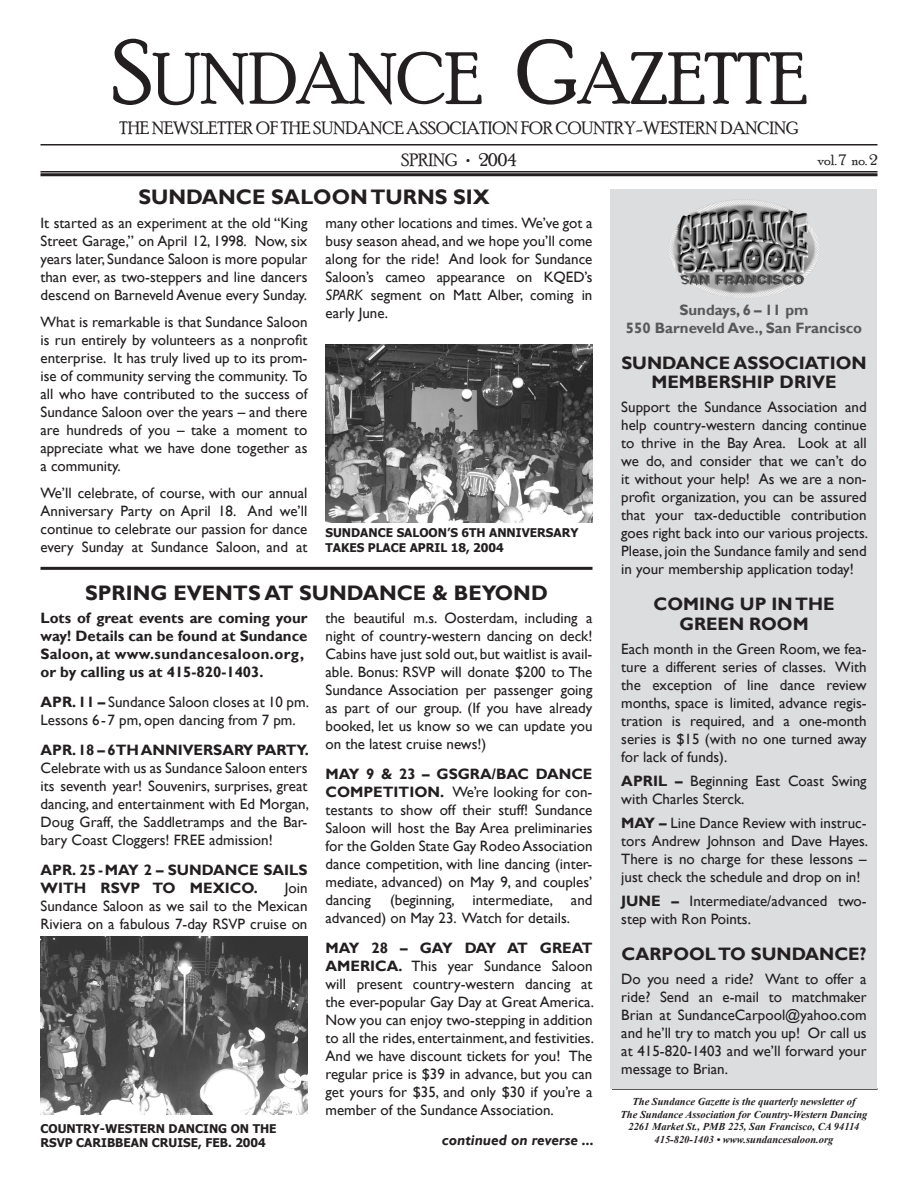
<style>
.page{position:relative;width:918px;height:1188px;background:#fff}
.page>*{position:absolute;margin:0;border:0;box-sizing:border-box;transform-origin:0 0}
.t1{font:72px "Poor Richard";color:#231f20}
.t2{font:700 21px "Gill Sans";color:#231f20}
.t3{font:700 18px/19.5px "Gill Sans";color:#231f20;text-align:center}
.t4{font:18px "Poor Richard";color:#231f20}
.t5{font:15px/18px "Gill Sans";color:#231f20;text-align:justify}
.t6{font:700 15px/18px "Gill Sans";color:#231f20;text-align:justify}
.t7{font:700 15px "Gill Sans";color:#57585a}
.t8{font:italic 700 15px "Gill Sans";color:#231f20}
.t9{font:15px "Poor Richard";color:#231f20}
.t10{font:700 12px/14.4px "Tahoma";color:#231f20}
.t11{font:italic 700 10.5px "Times New Roman";color:#231f20}
.s1{font-size:90px}
.s2{font-style:italic}
.s3{font-weight:700}
</style>
<div class="page">
<hr style="left:40px;top:171px;width:838px;height:1px;background:#231f20">
<hr style="left:40px;top:144px;width:838px;height:2px;background:#231f20">
<hr style="left:40px;top:173px;width:838px;height:3px;background:#231f20">
<hr style="left:40px;top:567px;width:552px;height:3px;background:#231f20">
<hr style="left:612px;top:1088px;width:266px;height:2px;background:#231f20">
<img style="left:326px;top:345px;width:266px;height:178px">
<div style="left:610px;top:189px;width:268px;height:899px;background:#dcdddf"></div>
<img style="left:40px;top:937px;width:268px;height:178px">
<img style="left:669px;top:199px;width:150px;height:100px">
<p class="t1" style="left:111px;top:38px;width:697px"><span class="s1">S</span>UNDANCE <span class="s1">G</span>AZETTE</p>
<p class="t4" style="left:120px;top:118px;width:680px">THE NEWSLETTER OF THE SUNDANCE ASSOCIATION FOR COUNTRY-WESTERN DANCING</p>
<p class="t4" style="left:401px;top:149px;width:117px">SPRING • 2004</p>
<p class="t9" style="left:818px;top:151px;width:61px">vol. 7 no. 2</p>
<p class="t2" style="left:138px;top:184px;width:353px">SUNDANCE SALOON TURNS SIX</p>
<p class="t5" style="left:40px;top:214px;width:269px">It started as an experiment at the old “King Street Garage,” on April 12, 1998. Now, six years later, Sundance Saloon is more popular than ever, as two-steppers and line dancers descend on Barneveld Avenue every Sunday.</p>
<p class="t5" style="left:40px;top:313px;width:269px">What is remarkable is that Sundance Saloon is run entirely by volunteers as a nonprofit enterprise. It has truly lived up to its prom&shy;ise of community serving the community. To all who have contributed to the success of Sundance Saloon over the years – and there are hundreds of you – take a moment to appreciate what we have done together as a community.</p>
<p class="t5" style="left:40px;top:484px;width:269px">We’ll celebrate, of course, with our annual Anniversary Party on April 18. And we’ll continue to celebrate our passion for dance every Sunday at Sundance Saloon, and at</p>
<p class="t5" style="left:326px;top:214px;width:268px">many other locations and times. We’ve got a busy season ahead, and we hope you’ll come along for the ride! And look for Sundance Saloon’s cameo appearance on KQED’s <span class="s2">SPARK</span> segment on Matt Alber, coming in early June.</p>
<p class="t10" style="left:326px;top:525px;width:254px">SUNDANCE SALOON’S 6TH ANNIVERSARY</p>
<p class="t10" style="left:326px;top:539px;width:180px">TAKES PLACE APRIL 18, 2004</p>
<p class="t2" style="left:85px;top:580px;width:464px">SPRING EVENTS AT SUNDANCE &amp; BEYOND</p>
<p class="t6" style="left:40px;top:609px;width:269px">Lots of great events are coming your way! Details can be found at Sundance Saloon, at www.sundancesaloon.org,</p>
<p class="t6" style="left:40px;top:663px;width:225px">or by calling us at 415-820-1403.</p>
<p class="t5" style="left:40px;top:693px;width:270px"><span class="s3">APR. 11 –</span> Sundance Saloon closes at 10 pm.<br>Lessons 6-7 pm, open dancing from 7 pm.</p>
<p class="t5" style="left:40px;top:741px;width:270px"><span class="s3">APR. 18 – 6TH ANNIVERSARY PARTY.<br></span>Celebrate with us as Sundance Saloon enters its seventh year! Souvenirs, surprises, great dancing, and entertainment with Ed Morgan, Doug Graff, the Saddletramps and the Bar&shy;bary Coast Cloggers! FREE admission!</p>
<p class="t6" style="left:40px;top:861px;width:268px">APR. 25 - MAY 2 – SUNDANCE SAILS<br>WITH RSVP TO MEXICO.</p>
<p class="t5" style="left:40px;top:879px;width:269px;text-indent:244px">Join Sundance Saloon as we sail to the Mexican Riviera on a fabulous 7-day RSVP cruise on</p>
<p class="t10" style="left:40px;top:1120px;width:238px">COUNTRY-WESTERN DANCING ON THE<br>RSVP CARIBBEAN CRUISE, FEB. 2004</p>
<p class="t5" style="left:326px;top:609px;width:269px">the beautiful m.s. Oosterdam, including a night of country-western dancing on deck!<br>Cabins have just sold out, but waitlist is avail&shy;able. Bonus: RSVP will donate $200 to The Sundance Association per passenger going as part of our group. (If you have already booked, let us know so we can update you on the latest cruise news!)</p>
<p class="t5" style="left:326px;top:765px;width:269px"><span class="s3">MAY 9 &amp; 23 – GSGRA/BAC DANCE COMPETITION.</span> We’re looking for con&shy;testants to show off their stuff! Sundance Saloon will host the Bay Area preliminaries for the Golden State Gay Rodeo Association dance competition, with line dancing (inter&shy;mediate, advanced) on May 9, and couples’ dancing</p>
<p class="t5" style="left:326px;top:891px;width:268px;text-indent:65px">(beginning, intermediate, and advanced) on May 23. Watch for details.</p>
<p class="t5" style="left:326px;top:939px;width:270px"><span class="s3">MAY 28 – GAY DAY AT GREAT AMERICA.</span> This year Sundance Saloon will present country-western dancing at the ever-popular Gay Day at Great America.<br>Now you can enjoy two-stepping in addition to all the rides, entertainment, and festivities.<br>And we have discount tickets for you! The regular price is $39 in advance, but you can get yours for $35, and only $30 if you’re a member of the Sundance Association.</p>
<p class="t8" style="left:442px;top:1131px;width:154px">continued on reverse ...</p>
<p class="t7" style="left:679px;top:300px;width:131px">Sundays, 6 – 11 pm</p>
<p class="t7" style="left:626px;top:318px;width:238px">550 Barneveld Ave., San Francisco</p>
<p class="t3" style="left:621px;top:353px;width:247px">SUNDANCE ASSOCIATION</p>
<p class="t3" style="left:651px;top:373px;width:187px">MEMBERSHIP DRIVE</p>
<p class="t5" style="left:621px;top:398px;width:248px">Support the Sundance Association and help country-western dancing continue to thrive in the Bay Area. Look at all we do, and consider that we can’t do it without your help! As we are a non&shy;profit organization, you can be assured that your tax-deductible contribution goes right back into our various projects.<br>Please, join the Sundance family and send in your membership application today!</p>
<p class="t3" style="left:654px;top:595px;width:182px">COMING UP IN THE<br>GREEN ROOM</p>
<p class="t5" style="left:621px;top:640px;width:247px">Each month in the Green Room, we fea&shy;ture a different series of classes. With the exception of line dance review months, space is limited, advance regis&shy;tration is required, and a one-month series is $15 (with no one turned away for lack of funds).</p>
<p class="t5" style="left:621px;top:772px;width:247px"><span class="s3">APRIL –</span> Beginning East Coast Swing with Charles Sterck.</p>
<p class="t5" style="left:621px;top:814px;width:248px"><span class="s3">MAY –</span> Line Dance Review with instruc&shy;tors Andrew Johnson and Dave Hayes.<br>There is no charge for these lessons – just check the schedule and drop on in!</p>
<p class="t5" style="left:621px;top:892px;width:247px"><span class="s3">JUNE –</span> Intermediate/advanced two&shy;step with Ron Points.</p>
<p class="t3" style="left:622px;top:944px;width:246px">CARPOOL TO SUNDANCE?</p>
<p class="t5" style="left:621px;top:970px;width:247px">Do you need a ride? Want to offer a ride? Send an e-mail to matchmaker Brian at SundanceCarpool@yahoo.com and he’ll try to match you up! Or call us at 415-820-1403 and we’ll forward your message to Brian.</p>
<p class="t11" style="left:632px;top:1094px;width:225px">The Sundance Gazette is the quarterly newsletter of</p>
<p class="t11" style="left:620px;top:1107px;width:249px">The Sundance Association for Country-Western Dancing</p>
<p class="t11" style="left:628px;top:1119px;width:233px">2261 Market St., PMB 225, San Francisco, CA 94114</p>
<p class="t11" style="left:655px;top:1132px;width:180px">415-820-1403 • www.sundancesaloon.org</p>
</div>
